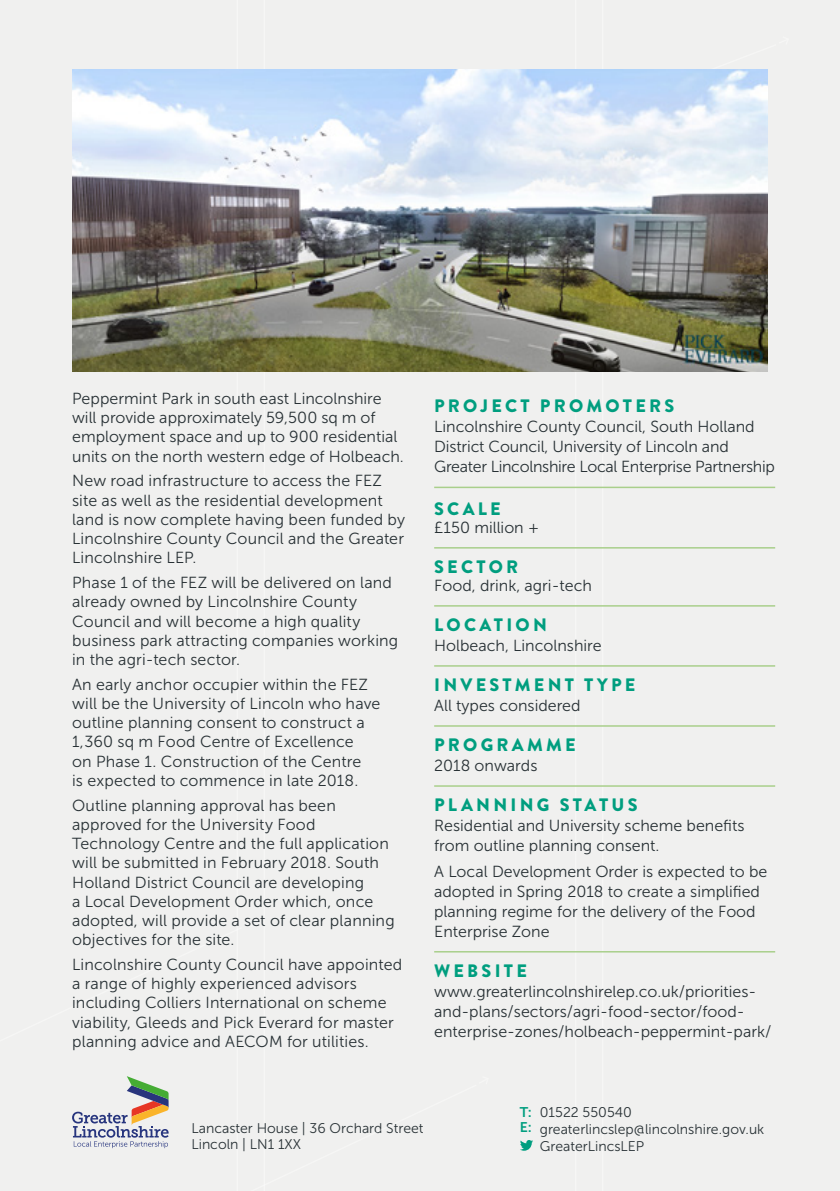
<style>
.page{position:relative;width:840px;height:1191px;background:#fff}
.page>*{position:absolute;margin:0;border:0;box-sizing:border-box;transform-origin:0 0}
.t1{font:900 18px "Brandon Grotesque";letter-spacing:.18em;color:#009e7f}
.t2{font:16px/19.2px "Museo Sans 300";letter-spacing:.005em;color:#283135}
.t3{font:14px/16.8px "Museo Sans 300";color:#283135}
.s1{font-family:"Museo Sans 700";color:#009e7f}
</style>
<div class="page">
<div style="left:0;top:0;width:839px;height:1191px;background:#f0f0ef"></div>
<img style="left:72px;top:70px;width:695px;height:301px">
<svg style="left:520px;top:1140px;width:13px;height:10px"></svg>
<svg style="left:72px;top:1076px;width:97px;height:73px"></svg>
<hr style="left:434px;top:486px;width:340px;height:2px;background:#a9cf8b">
<hr style="left:434px;top:547px;width:340px;height:1px;background:#a9cf8b">
<hr style="left:434px;top:605px;width:340px;height:1px;background:#a9cf8b">
<hr style="left:434px;top:665px;width:340px;height:1px;background:#a9cf8b">
<hr style="left:434px;top:725px;width:340px;height:1px;background:#a9cf8b">
<hr style="left:434px;top:785px;width:340px;height:1px;background:#a9cf8b">
<hr style="left:434px;top:951px;width:340px;height:1px;background:#a9cf8b">
<p class="t2" style="left:72px;top:389px;width:333px">Peppermint Park in south east Lincolnshire will provide approximately 59,500 sq m of employment space and up to 900 residential units on the north western edge of Holbeach.</p>
<p class="t2" style="left:72px;top:471px;width:334px">New road infrastructure to access the FEZ site as well as the residential development land is now complete having been funded by Lincolnshire County Council and the Greater Lincolnshire LEP.</p>
<p class="t2" style="left:72px;top:573px;width:327px">Phase 1 of the FEZ will be delivered on land already owned by Lincolnshire County Council and will become a high quality business park attracting companies working in the agri-tech sector.</p>
<p class="t2" style="left:72px;top:675px;width:309px">An early anchor occupier within the FEZ will be the University of Lincoln who have outline planning consent to construct a 1,360 sq m Food Centre of Excellence<br>on Phase 1. Construction of the Centre<br>is expected to commence in late 2018.</p>
<p class="t2" style="left:72px;top:795px;width:324px">Outline planning approval has been approved for the University Food Technology Centre and the full application will be submitted in February 2018. South Holland District Council are developing<br>a Local Development Order which, once adopted, will provide a set of clear planning objectives for the site.</p>
<p class="t2" style="left:72px;top:955px;width:331px">Lincolnshire County Council have appointed a range of highly experienced advisors including Colliers International on scheme viability, Gleeds and Pick Everard for master planning advice and AECOM for utilities.</p>
<p class="t1" style="left:434px;top:393px;width:241px">PROJECT PROMOTERS</p>
<p class="t2" style="left:434px;top:417px;width:342px;line-height:20px">Lincolnshire County Council, South Holland<br>District Council, University of Lincoln and<br>Greater Lincolnshire Local Enterprise Partnership</p>
<p class="t1" style="left:434px;top:496px;width:68px">SCALE</p>
<p class="t2" style="left:434px;top:518px;width:106px">£150 million +</p>
<p class="t1" style="left:434px;top:554px;width:86px">SECTOR</p>
<p class="t2" style="left:434px;top:576px;width:159px">Food, drink, agri-tech</p>
<p class="t1" style="left:434px;top:612px;width:114px">LOCATION</p>
<p class="t2" style="left:434px;top:636px;width:169px">Holbeach, Lincolnshire</p>
<p class="t1" style="left:434px;top:672px;width:203px">INVESTMENT TYPE</p>
<p class="t2" style="left:434px;top:696px;width:148px">All types considered</p>
<p class="t1" style="left:434px;top:732px;width:143px">PROGRAMME</p>
<p class="t2" style="left:434px;top:756px;width:105px">2018 onwards</p>
<p class="t1" style="left:434px;top:792px;width:205px">PLANNING STATUS</p>
<p class="t2" style="left:434px;top:815px;width:312px;line-height:20px">Residential and University scheme benefits from outline planning consent.</p>
<p class="t2" style="left:434px;top:861px;width:334px;line-height:20px">A Local Development Order is expected to be adopted in Spring 2018 to create a simplified planning regime for the delivery of the Food Enterprise Zone</p>
<p class="t1" style="left:434px;top:958px;width:94px">WEBSITE</p>
<p class="t2" style="left:434px;top:981px;width:338px;line-height:20px">www.greaterlincolnshirelep.co.uk/priorities&shy;and-plans/sectors/agri-food-sector/food&shy;enterprise-zones/holbeach-peppermint-park/</p>
<p class="t3" style="left:191px;top:1119px;width:233px">Lancaster House | 36 Orchard Street<br>Lincoln | LN1 1XX</p>
<p class="t3" style="left:519px;top:1104px;width:113px"><span class="s1">T:</span> 01522 550540</p>
<p class="t3" style="left:519px;top:1120px;width:246px"><span class="s1">E:</span> greaterlincslep@lincolnshire.gov.uk</p>
<p class="t3" style="left:539px;top:1137px;width:106px">GreaterLincsLEP</p>
</div>
